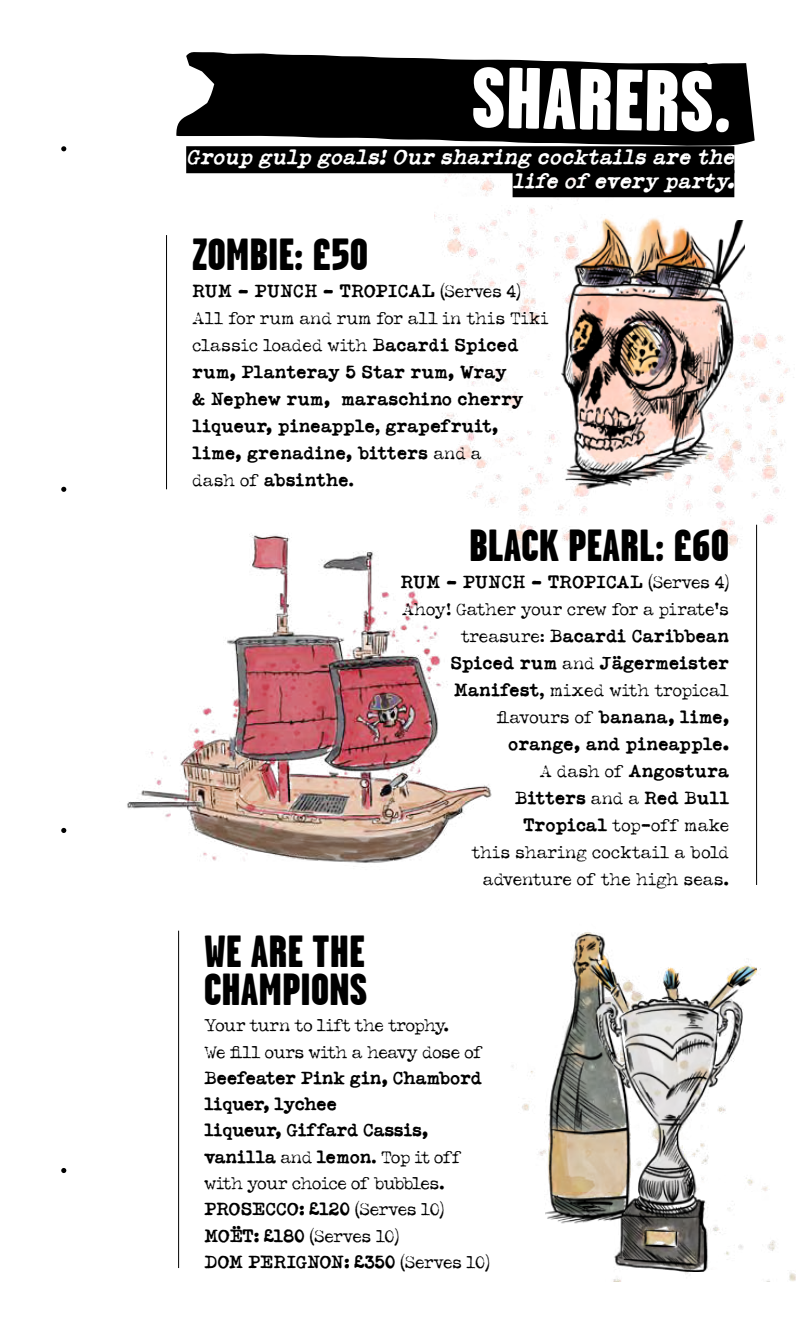
<style>
.page{position:relative;width:808px;height:1319px;background:#fff}
.page>*{position:absolute;margin:0;border:0;box-sizing:border-box;transform-origin:0 0}
.t1{font:900 86.7px "Garage Gothic";color:#fff}
.t2{font:900 45px/38.2px "Garage Gothic";color:#000}
.t3{font:italic 700 21px/24px "Typeka";color:#fff;text-align:right}
.t4{font:700 18px/26.2px "Typeka";letter-spacing:-.01em;color:#000}
.t5{font:18px/27px "Typeka";letter-spacing:-.01em;color:#000}
.s1{font-weight:400}
.s2{font-weight:700}
</style>
<div class="page">
<svg style="left:176px;top:52px;width:579px;height:94px;fill:#000"></svg>
<hr style="left:166px;top:235px;width:1px;height:254px;background:#000">
<hr style="left:756px;top:524px;width:1px;height:360px;background:#000">
<hr style="left:178px;top:930px;width:1px;height:337px;background:#000">
<div style="left:186px;top:146px;width:548px;height:27px;background:#000"></div>
<img style="left:127px;top:534px;width:403px;height:329px">
<svg style="left:61px;top:1168px;width:5px;height:4px"></svg>
<svg style="left:61px;top:827px;width:5px;height:5px"></svg>
<svg style="left:61px;top:486px;width:5px;height:6px"></svg>
<svg style="left:61px;top:146px;width:5px;height:5px"></svg>
<img style="left:434px;top:164px;width:360px;height:385px">
<img style="left:512px;top:932px;width:283px;height:349px">
<h1 class="t1" style="left:473px;top:49px;width:262px;rotate:1deg">SHARERS.</h1>
<p class="t3" style="left:186px;top:144px;width:555px">Group gulp goals!Our sharing cocktails are the life of every party.</p>
<h2 class="t2" style="left:192px;top:235px;width:178px">ZOMBIE: £50</h2>
<p class="t4" style="left:192px;top:277px;width:358px;line-height:27px">RUM - PUNCH - TROPICAL <span class="s1">(Serves 4)<br>All for rum and rum for all in this Tiki classic loaded with</span> Bacardi Spiced rum, Planteray 5 Star rum, Wray<br>&amp; Nephew rum, maraschino cherry liqueur, pineapple<span class="s1">,</span> grapefruit, lime, grenadine, bitters <span class="s1">and a<br>dash of</span> absinthe<span class="s1">.</span></p>
<h2 class="t2" style="left:469px;top:525px;width:262px">BLACK PEARL: £60</h2>
<p class="t5" style="left:400px;top:568px;width:330px;text-align:right"><span class="s2">RUM - PUNCH - TROPICAL</span> (Serves 4)<br>Ahoy! Gather your crew for a pirate’s treasure: <span class="s2">Bacardi Caribbean<br>Spiced rum</span> and <span class="s2">Jägermeister<br>Manifest</span>, mixed with tropical flavours of <span class="s2">banana, lime,<br>orange, and pineapple.<br></span>A dash of <span class="s2">Angostura<br>Bitters</span> and a <span class="s2">Red Bull<br>Tropical</span> top-off make<br>this sharing cocktail a bold adventure of the high seas.</p>
<h2 class="t2" style="left:204px;top:931px;width:165px">WE ARE THE<br>CHAMPIONS</h2>
<p class="t5" style="left:204px;top:1012px;width:280px;line-height:26.2px">Your turn to lift the trophy.<br>We fill ours with a heavy dose of</p>
<p class="t4" style="left:204px;top:1063px;width:287px">Beefeater Pink gin, Chambord liquer, lychee<br>liqueur, Giffard Cassis, vanilla <span class="s1">and</span> lemon<span class="s1">. Top it off with your choice of bubbles.<br></span>PROSECCO: £120 <span class="s1">(Serves 10)<br></span>MOËT: £180 <span class="s1">(Serves 10)<br></span>DOM PERIGNON: £350 <span class="s1">(Serves 10)</span></p>
</div>
